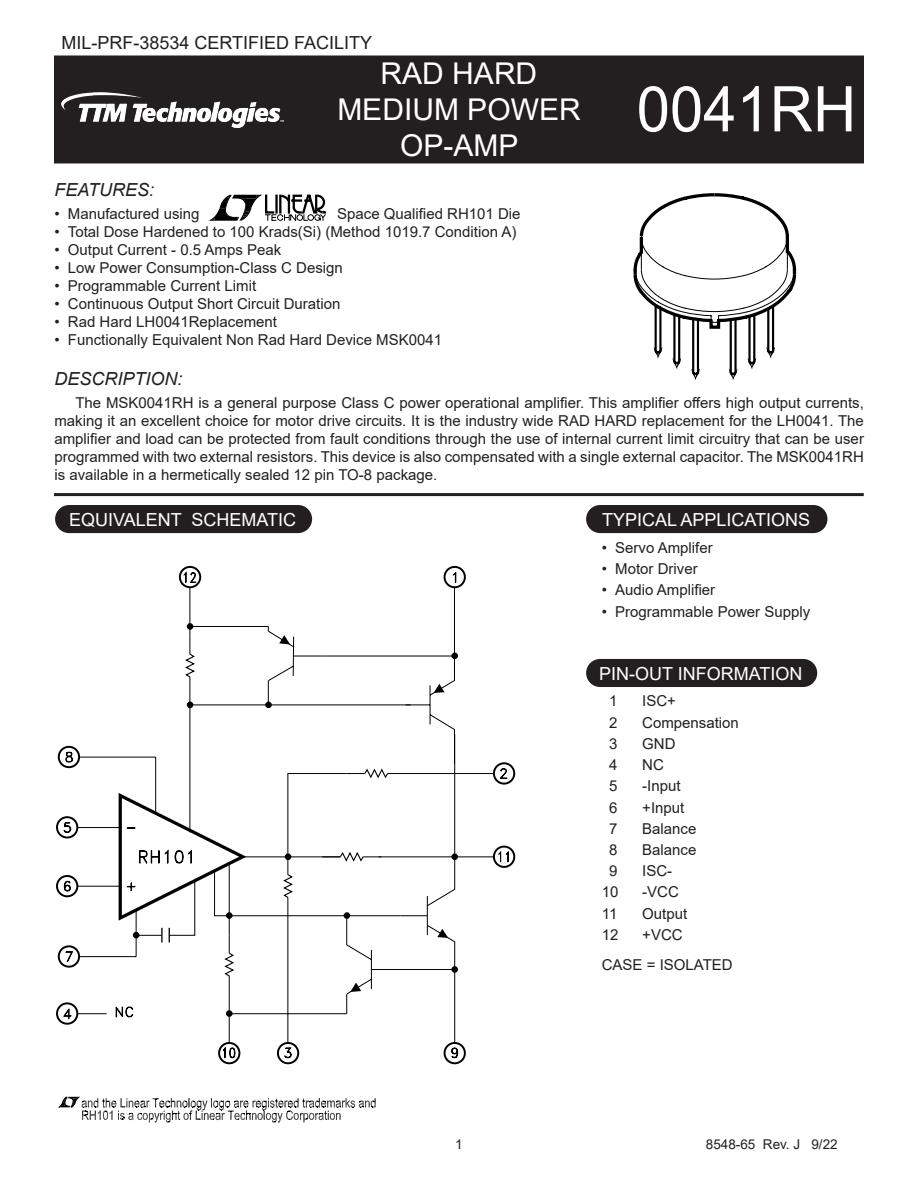
<style>
.page{position:relative;width:918px;height:1188px;background:#fff}
.page>*{position:absolute;margin:0;border:0;box-sizing:border-box;transform-origin:0 0}
.t1{font:63px "Arial";color:#fff;scale:.95 1}
.t2{font:30px/36px "Arial";color:#fff;text-align:center}
.t3{font:18px "Arial";color:#fff}
.t4{font:18px "Arial";color:#231f20}
.t5{font:italic 18px "Arial";color:#231f20}
.t6{font:15px/18px "Arial";color:#231f20}
.t7{font:13.5px "Arial";color:#231f20}
</style>
<div class="page">
<hr style="left:54px;top:493px;width:810px;height:3px;background:#231f20">
<hr style="left:655px;top:305px;width:2px;height:46px;background:#000">
<hr style="left:659px;top:308px;width:3px;height:43px;background:#000">
<hr style="left:673px;top:314px;width:3px;height:48px;background:#000">
<hr style="left:678px;top:316px;width:2px;height:46px;background:#000">
<hr style="left:692px;top:319px;width:2px;height:53px;background:#000">
<hr style="left:697px;top:320px;width:2px;height:52px;background:#000">
<hr style="left:730px;top:320px;width:2px;height:52px;background:#000">
<hr style="left:734px;top:319px;width:3px;height:53px;background:#000">
<hr style="left:748px;top:316px;width:3px;height:46px;background:#000">
<hr style="left:753px;top:315px;width:2px;height:47px;background:#000">
<hr style="left:767px;top:309px;width:2px;height:42px;background:#000">
<hr style="left:772px;top:306px;width:2px;height:45px;background:#000">
<svg style="left:653px;top:344px;width:122px;height:36px"></svg>
<svg style="left:633px;top:193px;width:164px;height:137px"></svg>
<svg style="left:56px;top:565px;width:460px;height:500px"></svg>
<svg style="left:78px;top:756px;width:431px;height:201px"></svg>
<div style="left:58px;top:746px;width:22px;height:22px;border:2px solid #000;border-radius:50%"></div>
<svg style="left:65px;top:751px;width:8px;height:12px"></svg>
<div style="left:58px;top:945px;width:22px;height:23px;border:2px solid #000;border-radius:50%"></div>
<div style="left:56px;top:1002px;width:22px;height:23px;border:2px solid #000;border-radius:50%"></div>
<svg style="left:63px;top:827px;width:133px;height:192px"></svg>
<svg style="left:208px;top:194px;width:118px;height:27px"></svg>
<svg style="left:58px;top:1097px;width:318px;height:26px"></svg>
<div style="left:55px;top:505px;width:257px;height:28px;background:#231f20;border-radius:14px"></div>
<div style="left:586px;top:505px;width:241px;height:28px;background:#231f20;border-radius:14px"></div>
<div style="left:586px;top:659px;width:231px;height:28px;background:#231f20;border-radius:14px"></div>
<div style="left:56px;top:57px;width:806px;height:105px;background:#231f20"></div>
<div style="left:54px;top:56px;width:810px;height:108px;border:3px solid #231f20"></div>
<img style="left:62px;top:92px;width:222px;height:36px">
<p class="t4" style="left:62px;top:31px;width:312px">MIL-PRF-38534 CERTIFIED FACILITY</p>
<h2 class="t2" style="left:337px;top:56px;width:245px">RAD HARD<br>MEDIUM POWER<br>OP-AMP</h2>
<h1 class="t1" style="left:637px;top:66px;width:233px">0041RH</h1>
<p class="t5" style="left:54px;top:178px;width:101px">FEATURES:</p>
<p class="t6" style="left:54px;top:205px;width:147px">• Manufactured using</p>
<p class="t6" style="left:337px;top:205px;width:185px">Space Qualified RH101 Die</p>
<p class="t6" style="left:54px;top:223px;width:464px">• Total Dose Hardened to 100 Krads(Si) (Method 1019.7 Condition A)</p>
<p class="t6" style="left:54px;top:241px;width:228px">• Output Current - 0.5 Amps Peak</p>
<p class="t6" style="left:54px;top:259px;width:290px">• Low Power Consumption-Class C Design</p>
<p class="t6" style="left:54px;top:277px;width:203px">• Programmable Current Limit</p>
<p class="t6" style="left:54px;top:295px;width:288px">• Continuous Output Short Circuit Duration</p>
<p class="t6" style="left:54px;top:313px;width:224px">• Rad Hard LH0041Replacement</p>
<p class="t6" style="left:54px;top:331px;width:389px">• Functionally Equivalent Non Rad Hard Device MSK0041</p>
<p class="t5" style="left:54px;top:367px;width:130px">DESCRIPTION:</p>
<p class="t6" style="left:54px;top:394px;width:811px;text-align:justify;text-indent:21px">The MSK0041RH is a general purpose Class C power operational amplifier. This amplifier offers high output currents, making it an excellent choice for motor drive circuits. It is the industry wide RAD HARD replacement for the LH0041. The amplifier and load can be protected from fault conditions through the use of internal current limit circuitry that can be user programmed with two external resistors. This device is also compensated with a single external capacitor. The MSK0041RH is available in a hermetically sealed 12 pin TO-8 package.</p>
<p class="t3" style="left:69px;top:507px;width:229px">EQUIVALENT SCHEMATIC</p>
<p class="t3" style="left:602px;top:507px;width:210px">TYPICAL APPLICATIONS</p>
<p class="t6" style="left:602px;top:539px;width:113px">• Servo Amplifer</p>
<p class="t6" style="left:602px;top:560px;width:97px">• Motor Driver</p>
<p class="t6" style="left:602px;top:581px;width:115px">• Audio Amplifier</p>
<p class="t6" style="left:602px;top:602px;width:210px">• Programmable Power Supply</p>
<p class="t3" style="left:599px;top:661px;width:205px">PIN-OUT INFORMATION</p>
<p class="t6" style="left:609px;top:692px;width:10px">1</p>
<p class="t6" style="left:642px;top:692px;width:35px">ISC+</p>
<p class="t6" style="left:609px;top:713px;width:10px">2</p>
<p class="t6" style="left:642px;top:713px;width:98px">Compensation</p>
<p class="t6" style="left:609px;top:734px;width:10px">3</p>
<p class="t6" style="left:642px;top:734px;width:35px">GND</p>
<p class="t6" style="left:609px;top:756px;width:10px">4</p>
<p class="t6" style="left:642px;top:756px;width:23px">NC</p>
<p class="t6" style="left:609px;top:777px;width:10px">5</p>
<p class="t6" style="left:642px;top:777px;width:40px">-Input</p>
<p class="t6" style="left:609px;top:798px;width:10px">6</p>
<p class="t6" style="left:642px;top:798px;width:44px">+Input</p>
<p class="t6" style="left:609px;top:819px;width:10px">7</p>
<p class="t6" style="left:642px;top:819px;width:56px">Balance</p>
<p class="t6" style="left:609px;top:841px;width:10px">8</p>
<p class="t6" style="left:642px;top:841px;width:56px">Balance</p>
<p class="t6" style="left:609px;top:862px;width:10px">9</p>
<p class="t6" style="left:642px;top:862px;width:31px">ISC-</p>
<p class="t6" style="left:602px;top:883px;width:18px">10</p>
<p class="t6" style="left:642px;top:883px;width:38px">-VCC</p>
<p class="t6" style="left:602px;top:904px;width:17px">11</p>
<p class="t6" style="left:642px;top:904px;width:47px">Output</p>
<p class="t6" style="left:602px;top:926px;width:18px">12</p>
<p class="t6" style="left:602px;top:919px;width:133px;line-height:30.3px;text-indent:40px">+VCC<br>CASE = ISOLATED</p>
<p class="t7" style="left:455px;top:1135px;width:9px">1</p>
<p class="t7" style="left:706px;top:1135px;width:133px">8548-65 Rev. J 9/22</p>
</div>
